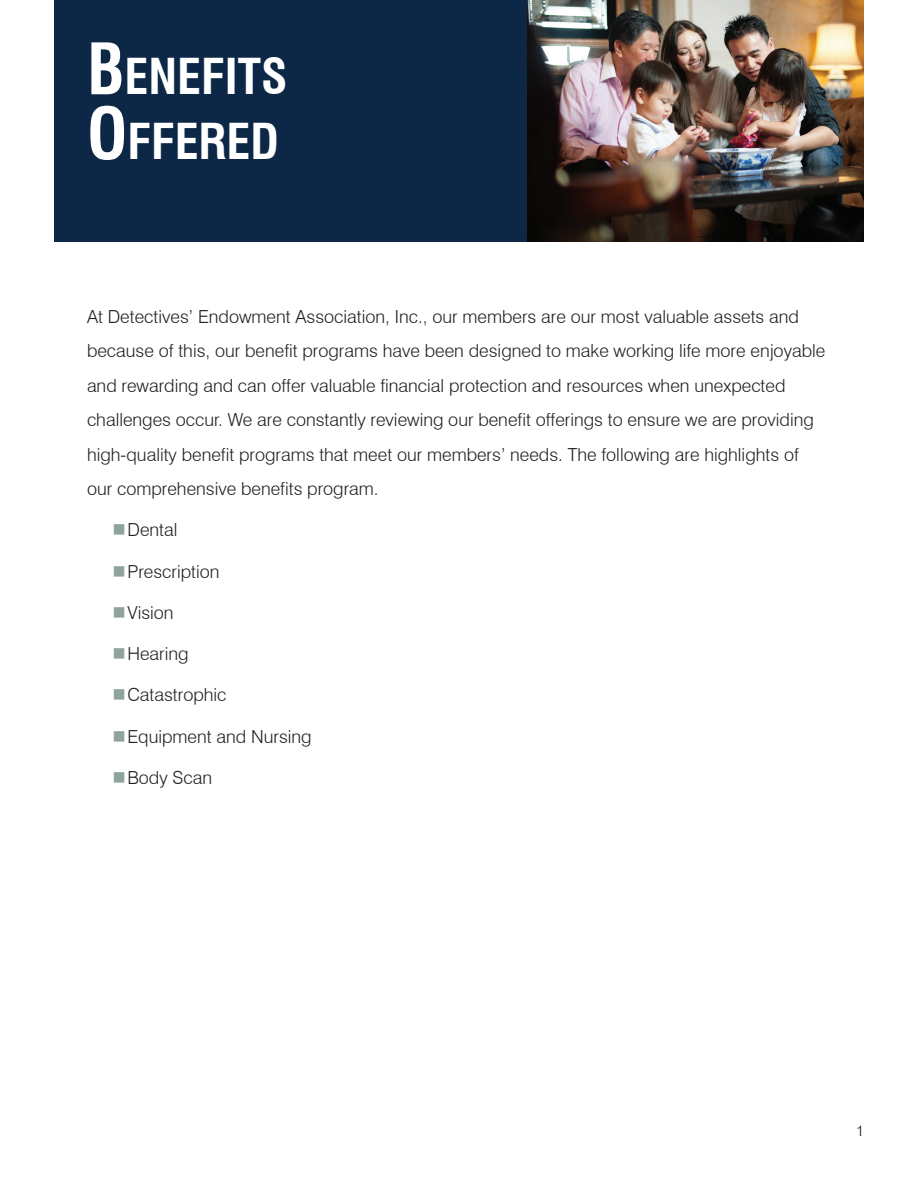
<style>
.page{position:relative;width:918px;height:1188px;background:#fff}
.page>*{position:absolute;margin:0;border:0;box-sizing:border-box;transform-origin:0 0}
.t1{font:700 condensed 48.3px/64.5px "Swiss 721 BT";color:#fff}
.t2{font:300 18px/34.5px "Swiss 721 BT";color:#231f20}
.t3{font:300 15px "Swiss 721 BT";color:#231f20}
.s1{font-size:69px}
</style>
<div class="page">
<div style="left:54px;top:0;width:474px;height:242px;background:#0d2846"></div>
<img style="left:528px;top:0;width:336px;height:242px">
<h1 class="t1" style="left:87px;top:44px;width:202px"><span class="s1">B</span>ENEFITS<br><span class="s1">O</span>FFERED</h1>
<p class="t2" style="left:87px;top:299px;width:740px">At Detectives’ Endowment Association, Inc., our members are our most valuable assets and because of this, our benefit programs have been designed to make working life more enjoyable and rewarding and can offer valuable financial protection and resources when unexpected challenges occur. We are constantly reviewing our benefit offerings to ensure we are providing high-quality benefit programs that meet our members’ needs. The following are highlights of our comprehensive benefits program.</p>
<p class="t2" style="left:127px;top:513px;width:52px">Dental</p>
<p class="t2" style="left:127px;top:554px;width:94px">Prescription</p>
<p class="t2" style="left:127px;top:595px;width:48px">Vision</p>
<p class="t2" style="left:127px;top:636px;width:63px">Hearing</p>
<p class="t2" style="left:127px;top:678px;width:101px">Catastrophic</p>
<p class="t2" style="left:127px;top:719px;width:186px">Equipment and Nursing</p>
<p class="t2" style="left:127px;top:760px;width:86px">Body Scan</p>
<p class="t3" style="left:856px;top:1122px;width:9px">1</p>
</div>
